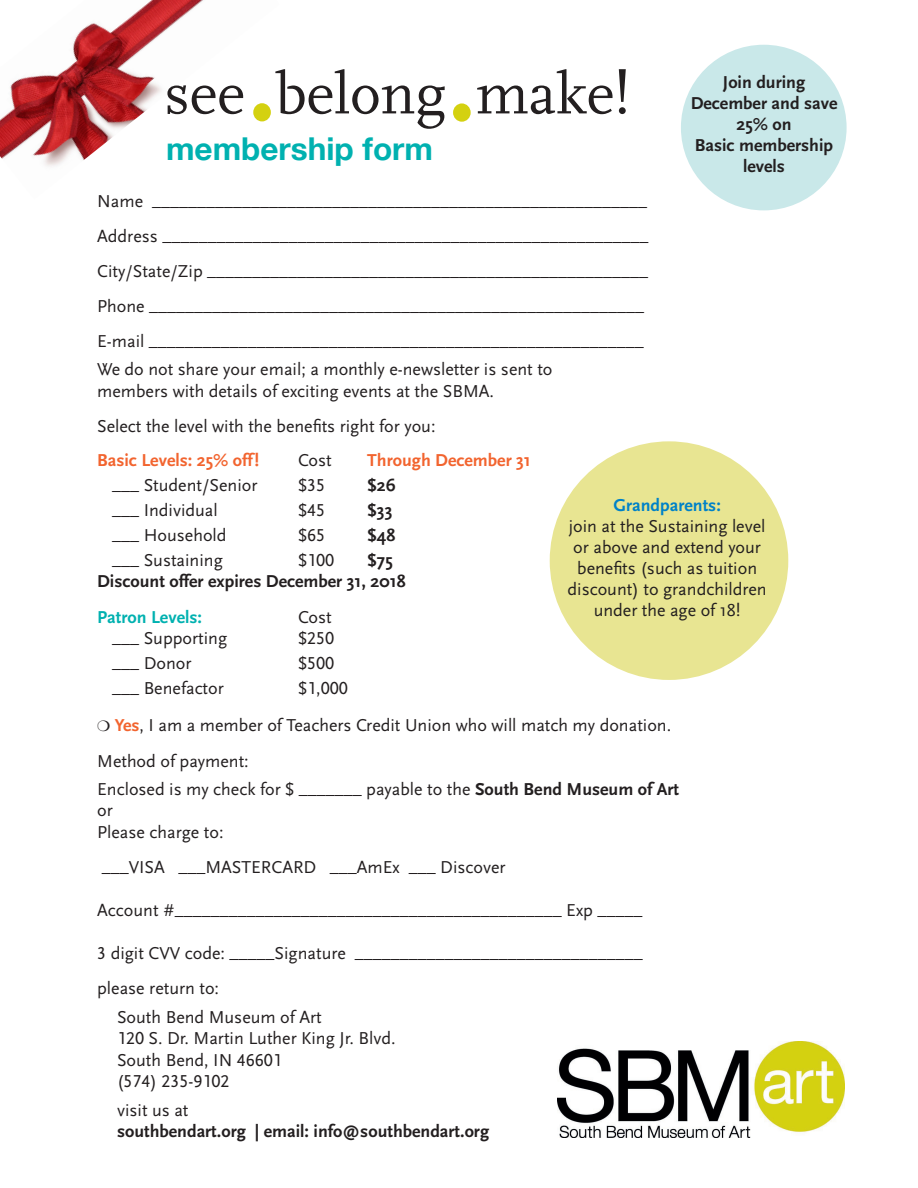
<style>
.page{position:relative;width:918px;height:1188px;background:#fff}
.page>*{position:absolute;margin:0;border:0;box-sizing:border-box;transform-origin:0 0}
.t1{font:60px "Scala";color:#231f20}
.t2{font:700 31.5px "Helvetica Neue";color:#00b1b0}
.t3{font:18px/21.6px "Scala Sans LF";color:#231f20}
.t4{font:700 18px/21px "Scala Sans";color:#231f20}
.t5{font:18px/21px "Scala Sans";color:#231f20;text-align:center}
.t6{font:700 18px "Scala Sans";color:#f2642f}
.t7{font:700 18px "Scala Sans";color:#00b1b0}
.s1{font-family:"Scala Sans";font-weight:700;color:#f2642f}
.s2{font-family:"Scala Sans";font-weight:700}
.s3{font-family:"Scala Sans LF";font-weight:400}
.s4{font-weight:700;color:#0082c8}
</style>
<div class="page">
<img style="left:0;top:0;width:271px;height:167px">
<div style="left:681px;top:45px;width:166px;height:165px;background:#c9e8e9;border-radius:50%"></div>
<div style="left:550px;top:441px;width:238px;height:239px;background:#e8e592;border-radius:50%"></div>
<img style="left:557px;top:1041px;width:288px;height:97px">
<div style="left:453px;top:103px;width:18px;height:19px;background:#d4d110;border-radius:50%"></div>
<div style="left:253px;top:103px;width:18px;height:18px;background:#d4d110;border-radius:50%"></div>
<p class="t1" style="left:164px;top:61px;width:467px">see belong make!</p>
<p class="t4" style="left:691px;top:72px;width:148px;text-align:center">Join during<br>December and save<br>25% on<br>Basic membership levels</p>
<p class="t2" style="left:166px;top:124px;width:268px">membership form</p>
<p class="t3" style="left:97px;top:191px;width:551px">Name _______________________________________________________</p>
<p class="t3" style="left:97px;top:226px;width:553px">Address ______________________________________________________</p>
<p class="t3" style="left:97px;top:260px;width:553px">City/State/Zip _________________________________________________</p>
<p class="t3" style="left:97px;top:295px;width:549px">Phone _______________________________________________________</p>
<p class="t3" style="left:97px;top:330px;width:548px">E-mail _______________________________________________________</p>
<p class="t3" style="left:97px;top:358px;width:457px">We do not share your email; a monthly e-newsletter is sent to members with details of exciting events at the SBMA.</p>
<p class="t3" style="left:97px;top:415px;width:340px">Select the level with the benefits right for you:</p>
<p class="t6" style="left:97px;top:451px;width:163px">Basic Levels: 25% off!</p>
<p class="t3" style="left:298px;top:450px;width:35px">Cost</p>
<p class="t6" style="left:367px;top:451px;width:165px">Through December 31</p>
<p class="t3" style="left:112px;top:475px;width:147px">___ Student/Senior</p>
<p class="t3" style="left:298px;top:475px;width:28px">$35</p>
<p class="t4" style="left:367px;top:475px;width:30px">$26</p>
<p class="t3" style="left:112px;top:499px;width:107px">___ Individual</p>
<p class="t3" style="left:298px;top:499px;width:28px">$45</p>
<p class="t4" style="left:367px;top:500px;width:27px">$33</p>
<p class="t3" style="left:112px;top:524px;width:116px">___ Household</p>
<p class="t3" style="left:298px;top:524px;width:28px">$65</p>
<p class="t4" style="left:367px;top:525px;width:30px">$48</p>
<p class="t3" style="left:112px;top:549px;width:112px">___ Sustaining</p>
<p class="t3" style="left:298px;top:549px;width:37px">$100</p>
<p class="t4" style="left:367px;top:550px;width:27px">$75</p>
<p class="t4" style="left:97px;top:572px;width:310px">Discount offer expires December 31, 2018</p>
<p class="t7" style="left:97px;top:607px;width:106px">Patron Levels:</p>
<p class="t3" style="left:298px;top:606px;width:35px">Cost</p>
<p class="t3" style="left:112px;top:627px;width:117px">___ Supporting</p>
<p class="t3" style="left:298px;top:627px;width:37px">$250</p>
<p class="t3" style="left:112px;top:652px;width:81px">___ Donor</p>
<p class="t3" style="left:298px;top:652px;width:37px">$500</p>
<p class="t3" style="left:112px;top:677px;width:113px">___ Benefactor</p>
<p class="t3" style="left:298px;top:677px;width:51px">$1,000</p>
<p class="t3" style="left:115px;top:714px;width:558px"><span class="s1">Yes</span>, I am a member of Teachers Credit Union who will match my donation.</p>
<p class="t3" style="left:97px;top:750px;width:153px">Method of payment:</p>
<p class="t3" style="left:97px;top:778px;width:584px">Enclosed is my check for $ _______ payable to the <span class="s2">South Bend Museum of Art</span></p>
<p class="t3" style="left:97px;top:800px;width:17px">or</p>
<p class="t3" style="left:97px;top:821px;width:128px">Please charge to:</p>
<p class="t3" style="left:102px;top:856px;width:405px">___VISA ___MASTERCARD ___AmEx ___ Discover</p>
<p class="t3" style="left:97px;top:899px;width:547px">Account #___________________________________________ Exp _____</p>
<p class="t3" style="left:97px;top:943px;width:547px">3 digit CVV code: _____Signature ________________________________</p>
<p class="t3" style="left:97px;top:978px;width:123px">please return to:</p>
<p class="t3" style="left:117px;top:1006px;width:280px">South Bend Museum of Art<br>120 S. Dr. Martin Luther King Jr. Blvd.<br>South Bend, IN 46601<br>(574) 235-9102</p>
<p class="t4" style="left:117px;top:1099px;width:374px;line-height:21.6px"><span class="s3">visit us at<br></span>southbendart.org | email: info@southbendart.org</p>
<p class="t5" style="left:568px;top:495px;width:201px"><span class="s4">Grandparents:<br></span>join at the Sustaining level or above and extend your benefits (such as tuition discount) to grandchildren under the age of 18!</p>
</div>
